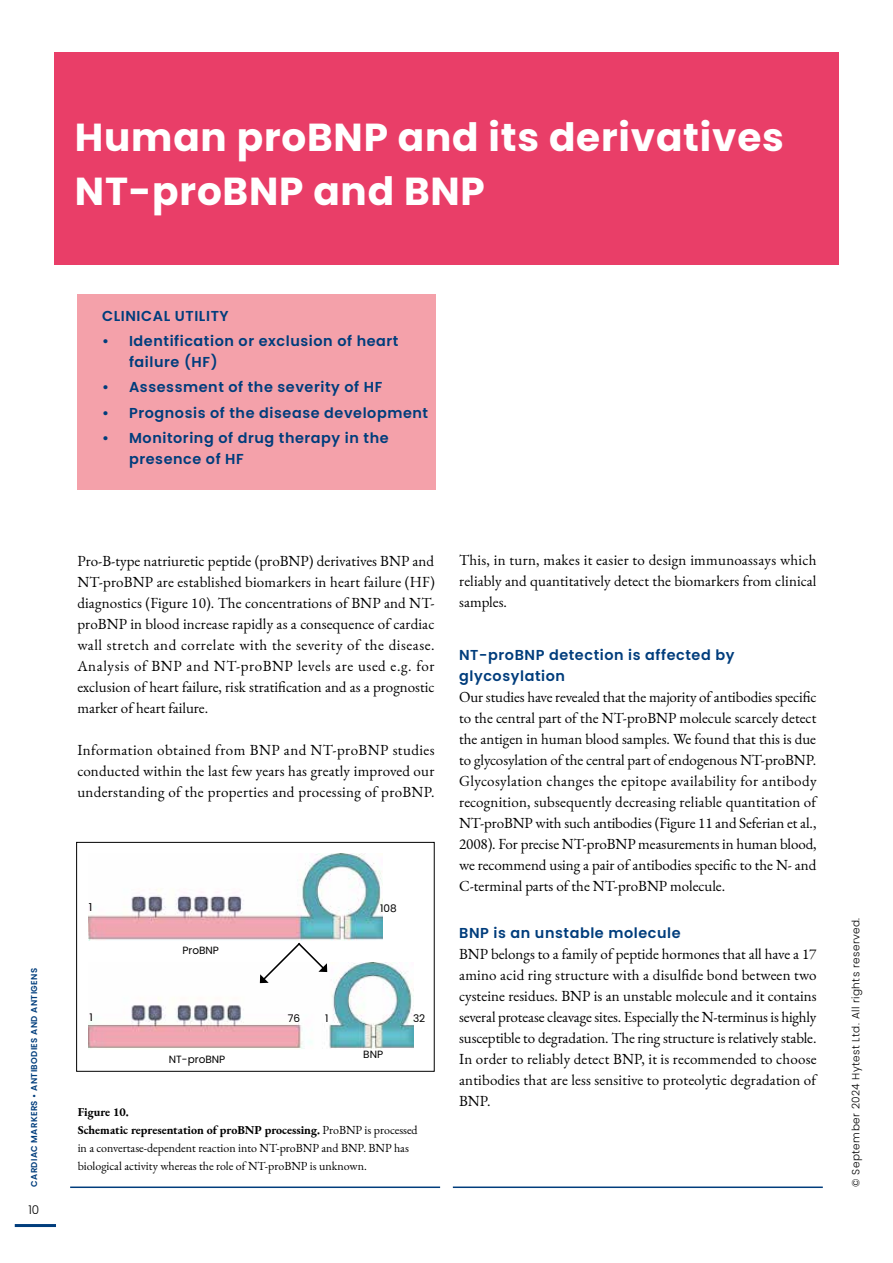
<style>
.page{position:relative;width:893px;height:1263px;background:#fff}
.page>*{position:absolute;margin:0;border:0;box-sizing:border-box;transform-origin:0 0}
.t1{font:700 39px/54px "Poppins";letter-spacing:.02em;color:#fff}
.t2{font:15px/21px "EB Garamond";letter-spacing:.005em;color:#000;text-align:justify}
.t3{font:600 14.4px/21px "Poppins";letter-spacing:.04em;color:#003d7c}
.t4{font:12px/18px "EB Garamond";color:#000}
.t5{font:300 12px "Poppins";color:#000}
.t6{font:10.95px "Poppins";color:#000}
.t7{font:300 10.5px "Poppins";letter-spacing:.04em;color:#000}
.t8{font:10.5px "Poppins";color:#000}
.t9{font:600 8.55px "Poppins";letter-spacing:.04em;color:#003d7c}
.s1{font-weight:700}
</style>
<div class="page">
<hr style="left:15px;top:1224px;width:41px;height:3px;background:#003d7c">
<div style="left:54px;top:52px;width:785px;height:213px;background:#e93e68"></div>
<div style="left:77px;top:294px;width:358px;height:196px;background:#f4a1aa"></div>
<img style="left:89px;top:854px;width:293px;height:86px">
<img style="left:89px;top:962px;width:325px;height:87px">
<svg style="left:260px;top:942px;width:67px;height:41px"></svg>
<hr style="left:70px;top:1186px;width:370px;height:2px;background:#003d7c">
<div style="left:77px;top:842px;width:357px;height:229px;border:1px solid #000"></div>
<hr style="left:453px;top:1186px;width:370px;height:2px;background:#003d7c">
<p class="t9" style="left:29px;top:1187px;width:220px;rotate:-90deg">CARDIAC MARKERS • ANTIBODIES AND ANTIGENS</p>
<p class="t5" style="left:28px;top:1202px;width:12px">10</p>
<h1 class="t1" style="left:75px;top:110px;width:710px">Human proBNP and its derivatives<br>NT-proBNP and BNP</h1>
<p class="t3" style="left:102px;top:305px;width:128px">CLINICAL UTILITY</p>
<p class="t3" style="left:129px;top:331px;width:271px;text-indent:-27px">• Identification or exclusion of heart failure (HF)</p>
<p class="t3" style="left:102px;top:377px;width:282px">• Assessment of the severity of HF</p>
<p class="t3" style="left:102px;top:402px;width:328px">• Prognosis of the disease development</p>
<p class="t3" style="left:129px;top:427px;width:261px;text-indent:-27px">• Monitoring of drug therapy in the presence of HF</p>
<p class="t2" style="left:77px;top:550px;width:359px">Pro-B-type natriuretic peptide (proBNP) derivatives BNP and NT-proBNP are established biomarkers in heart failure (HF) diagnostics (Figure 10). The concentrations of BNP and NT&shy;proBNP in blood increase rapidly as a consequence of cardiac wall stretch and correlate with the severity of the disease.<br>Analysis of BNP and NT-proBNP levels are used e.g. for exclusion of heart failure, risk stratification and as a prognostic marker of heart failure.</p>
<p class="t2" style="left:77px;top:739px;width:359px">Information obtained from BNP and NT-proBNP studies conducted within the last few years has greatly improved our understanding of the properties and processing of proBNP.</p>
<p class="t6" style="left:89px;top:901px;width:5px">1</p>
<p class="t8" style="left:380px;top:902px;width:18px">108</p>
<p class="t8" style="left:89px;top:1011px;width:5px">1</p>
<p class="t8" style="left:182px;top:945px;width:38px">ProBNP</p>
<p class="t8" style="left:169px;top:1053px;width:58px">NT-proBNP</p>
<p class="t8" style="left:288px;top:1012px;width:14px">76</p>
<p class="t8" style="left:325px;top:1013px;width:5px">1</p>
<p class="t8" style="left:413px;top:1012px;width:14px">32</p>
<p class="t8" style="left:363px;top:1048px;width:21px">BNP</p>
<p class="t4" style="left:78px;top:1103px;width:341px"><span class="s1">Figure 10.<br>Schematic representation of proBNP processing.</span> ProBNP is processed in a convertase-dependent reaction into NT-proBNP and BNP. BNP has biological activity whereas the role of NT-proBNP is unknown.</p>
<p class="t2" style="left:459px;top:550px;width:359px">This, in turn, makes it easier to design immunoassays which reliably and quantitatively detect the biomarkers from clinical samples.</p>
<p class="t3" style="left:459px;top:644px;width:277px">NT-proBNP detection is affected by glycosylation</p>
<p class="t2" style="left:459px;top:686px;width:359px">Our studies have revealed that the majority of antibodies specific to the central part of the NT-proBNP molecule scarcely detect the antigen in human blood samples. We found that this is due to glycosylation of the central part of endogenous NT-proBNP.<br>Glycosylation changes the epitope availability for antibody recognition, subsequently decreasing reliable quantitation of NT-proBNP with such antibodies (Figure 11 and Seferian et al., 2008). For precise NT-proBNP measurements in human blood, we recommend using a pair of antibodies specific to the N- and C-terminal parts of the NT-proBNP molecule.</p>
<p class="t3" style="left:459px;top:922px;width:223px">BNP is an unstable molecule</p>
<p class="t2" style="left:459px;top:943px;width:359px">BNP belongs to a family of peptide hormones that all have a 17 amino acid ring structure with a disulfide bond between two cysteine residues. BNP is an unstable molecule and it contains several protease cleavage sites. Especially the N-terminus is highly susceptible to degradation. The ring structure is relatively stable.<br>In order to reliably detect BNP, it is recommended to choose antibodies that are less sensitive to proteolytic degradation of BNP.</p>
<p class="t7" style="left:850px;top:1187px;width:270px;rotate:-90deg">© September 2024 Hytest Ltd. All rights reserved.</p>
</div>
